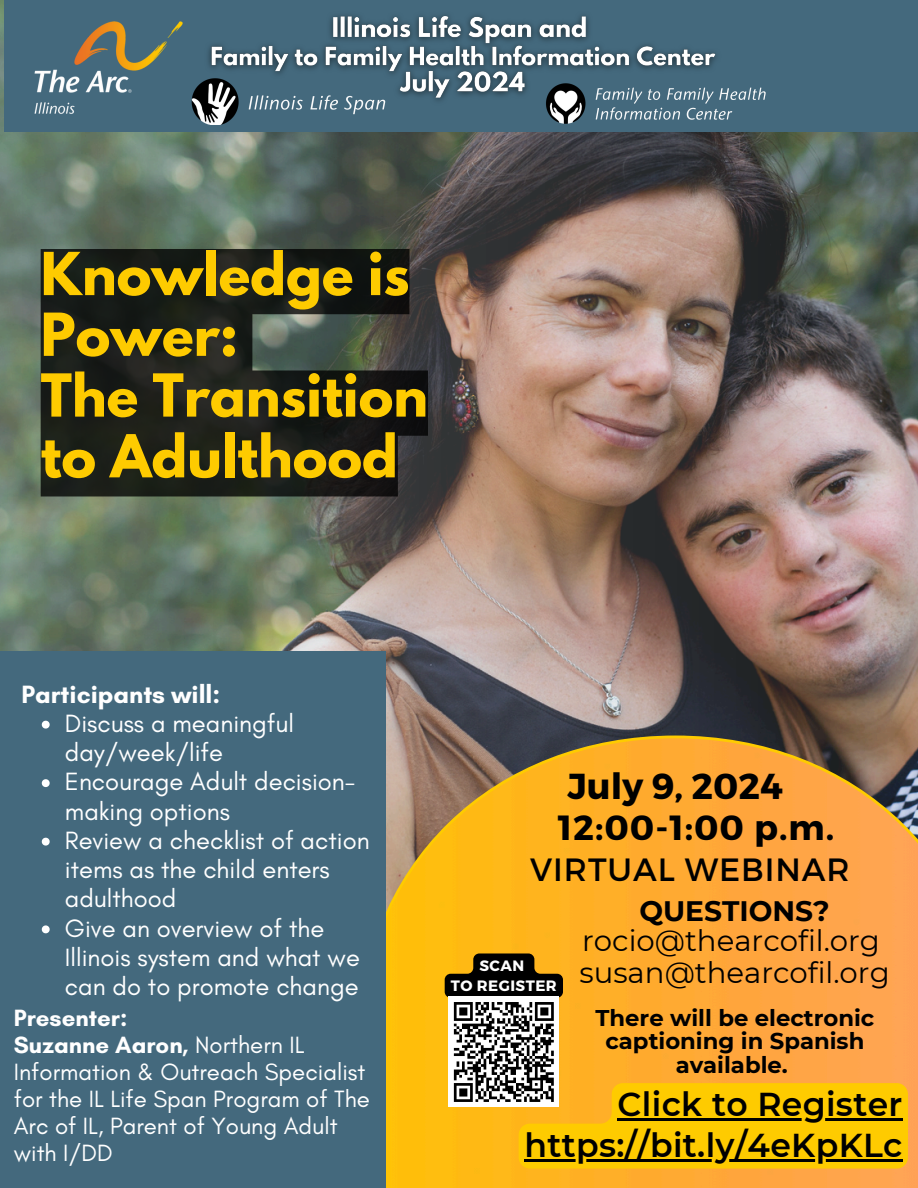
<style>
.page{position:relative;width:918px;height:1188px;background:#fff}
.page>*{position:absolute;margin:0;border:0;box-sizing:border-box;transform-origin:0 0}
.t1{font:700 52.5px/60.8px "League Spartan";color:#fecb00}
.t2{font:700 36px "Montserrat";color:#000}
.t3{font:700 34.95px "Montserrat";color:#000}
.t4{font:600 33px "Montserrat";letter-spacing:.01em;color:#000}
.t5{font:32.1px "Montserrat";letter-spacing:.03em;color:#000}
.t6{font:29.25px "Montserrat";color:#000}
.t7{font:700 28.2px "Montserrat";color:#000}
.t8{font:25.5px/29.2px "Glacial Indifference";color:#fff}
.t9{font:700 25.5px "Glacial Indifference";color:#fff}
.t10{font:24px/27px "Glacial Indifference";color:#fff}
.t11{font:700 24px "Glacial Indifference";color:#fff}
.t12{font:700 22.8px/23.7px "Montserrat";color:#000;text-align:center}
.t13{font:700 15px "Montserrat";letter-spacing:.03em;color:#fff}
.s1{font-weight:700}
</style>
<div class="page">
<img style="left:0;top:0;width:918px;height:736px">
<svg style="left:41px;top:249px;width:387px;height:247px;fill:#1b1f19"></svg>
<svg style="left:386px;top:736px;width:532px;height:452px"></svg>
<div style="left:0;top:652px;width:386px;height:536px;background:#44697d"></div>
<svg style="left:42px;top:721px;width:8px;height:8px"></svg>
<svg style="left:42px;top:779px;width:8px;height:8px"></svg>
<svg style="left:42px;top:838px;width:8px;height:8px"></svg>
<svg style="left:42px;top:925px;width:8px;height:8px"></svg>
<div style="left:4px;top:0;width:914px;height:132px;background:#44697d"></div>
<img style="left:14px;top:21px;width:190px;height:114px">
<img style="left:202px;top:15px;width:514px;height:86px">
<img style="left:543px;top:82px;width:223px;height:42px">
<img style="left:191px;top:77px;width:196px;height:47px">
<svg style="left:445px;top:953px;width:463px;height:216px"></svg>
<p class="t1" style="left:41px;top:250px;width:389px">Knowledge is<br>Power:<br>The Transition to Adulthood</p>
<h2 class="t9" style="left:22px;top:678px;width:200px">Participants will:</h2>
<h3 class="t8" style="left:65px;top:708px;width:231px">Discuss a meaningful day/week/life</h3>
<h5 class="t8" style="left:65px;top:767px;width:292px">Encourage Adult decision&shy;making options</h5>
<h4 class="t8" style="left:65px;top:825px;width:306px">Review a checklist of action items as the child enters adulthood</h4>
<h4 class="t8" style="left:65px;top:913px;width:297px">Give an overview of the<br>Illinois system and what we can do to promote change</h4>
<p class="t11" style="left:14px;top:1003px;width:115px">Presenter:</p>
<p class="t10" style="left:14px;top:1031px;width:358px"><span class="s1">Suzanne Aaron,</span> Northern IL<br>Information &amp; Outreach Specialist for the IL Life Span Program of The<br>Arc of IL, Parent of Young Adult with I/DD</p>
<p class="t2" style="left:568px;top:762px;width:217px">July 9, 2024</p>
<p class="t3" style="left:558px;top:805px;width:278px">12:00-1:00 p.m.</p>
<h1 class="t5" style="left:530px;top:849px;width:321px">VIRTUAL WEBINAR</h1>
<p class="t13" style="left:480px;top:956px;width:46px">SCAN</p>
<p class="t13" style="left:451px;top:976px;width:107px">TO REGISTER</p>
<h6 class="t7" style="left:639px;top:893px;width:192px">QUESTIONS?</h6>
<p class="t6" style="left:582px;top:923px;width:299px">rocio@thearcofil.org</p>
<p class="t6" style="left:579px;top:955px;width:312px">susan@thearcofil.org</p>
<p class="t12" style="left:596px;top:1006px;width:280px">There will be electronic captioning in Spanish available.</p>
<p class="t4" style="left:618px;top:1084px;width:286px">Click to Register</p>
<h2 class="t4" style="left:525px;top:1125px;width:379px">https://bit.ly/4eKpKLc</h2>
</div>
